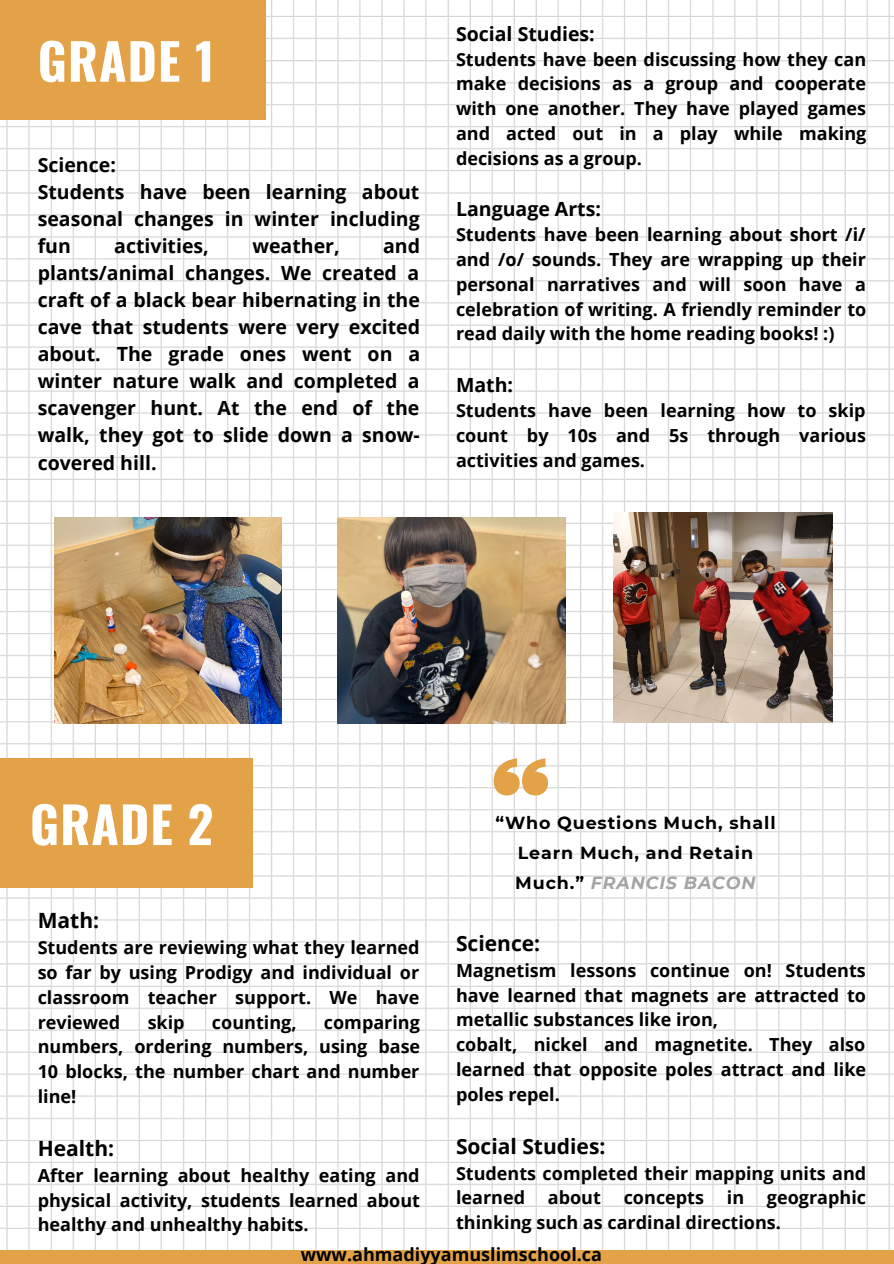
<style>
.page{position:relative;width:894px;height:1264px;background:#fff}
.page>*{position:absolute;margin:0;border:0;box-sizing:border-box;transform-origin:0 0}
.t1{font:700 50.1px "Oswald";letter-spacing:.02em;color:#fff}
.t2{font:700 21px "Open Sans";color:#000}
.t3{font:700 19.5px/27px "Open Sans";color:#000;text-align:justify}
.t4{font:700 18px/24.8px "Open Sans";color:#000;text-align:justify}
.t5{font:700 17.4px/29.8px "Montserrat";letter-spacing:.05em;color:#000;text-align:center}
.s1{font-style:italic;color:#a2a5a1}
</style>
<div class="page">
<img style="left:0;top:0;width:893px;height:1249px">
<div style="left:0;top:0;width:265px;height:119px;background:#e3a248"></div>
<img style="left:55px;top:517px;width:226px;height:206px">
<div style="left:0;top:758px;width:253px;height:129px;background:#e3a248"></div>
<img style="left:337px;top:517px;width:228px;height:206px">
<img style="left:613px;top:512px;width:218px;height:211px">
<div style="left:0;top:1249px;width:893px;height:14px;background:#e3a248"></div>
<svg style="left:494px;top:758px;width:53px;height:37px"></svg>
<p class="t1" style="left:38px;top:22px;width:178px">GRADE 1</p>
<p class="t3" style="left:38px;top:151px;width:80px">Science:</p>
<p class="t3" style="left:38px;top:178px;width:383px">Students have been learning about seasonal changes in winter including fun</p>
<p class="t3" style="left:38px;top:232px;width:384px;text-indent:345px">and plants/animal changes. We created a craft of a black bear hibernating in the cave that students were very excited about. The grade ones went on a winter nature walk and completed a scavenger hunt. At the end of the walk, they got to slide down a snow&shy;covered hill.</p>
<p class="t3" style="left:114px;top:232px;width:96px">activities,</p>
<p class="t3" style="left:252px;top:232px;width:89px">weather,</p>
<p class="t3" style="left:456px;top:20px;width:140px">Social Studies:</p>
<p class="t4" style="left:456px;top:46px;width:412px">Students have been discussing how they can make decisions as a group and cooperate with one another. They have played games and acted out in a play while making decisions as a group.</p>
<p class="t3" style="left:456px;top:195px;width:146px">Language Arts:</p>
<p class="t4" style="left:456px;top:222px;width:411px">Students have been learning about short /i/ and /o/ sounds. They are wrapping up their personal narratives and will soon have a celebration of writing. A friendly reminder to read daily with the home reading books! :)</p>
<p class="t3" style="left:456px;top:371px;width:59px">Math:</p>
<p class="t4" style="left:456px;top:397px;width:411px">Students have been learning how to skip count by 10s and 5s through various activities and games.</p>
<p class="t1" style="left:30px;top:785px;width:185px">GRADE 2</p>
<p class="t5" style="left:495px;top:807px;width:281px">“Who Questions Much, shall<br>Learn Much, and Retain<br>Much.” <span class="s1">FRANCIS BACON</span></p>
<p class="t2" style="left:38px;top:905px;width:63px">Math:</p>
<p class="t4" style="left:38px;top:934px;width:383px">Students are reviewing what they learned so far by using Prodigy and individual or classroom teacher support. We have reviewed</p>
<p class="t2" style="left:456px;top:928px;width:86px">Science:</p>
<p class="t4" style="left:456px;top:957px;width:411px">Magnetism lessons continue on! Students have learned that magnets are attracted to metallic substances like iron,</p>
<p class="t4" style="left:456px;top:1031px;width:411px">cobalt, nickel and magnetite. They also learned that opposite poles attract and like poles repel.</p>
<p class="t2" style="left:456px;top:1131px;width:151px">Social Studies:</p>
<p class="t4" style="left:456px;top:1160px;width:411px">Students completed their mapping units and learned</p>
<p class="t4" style="left:38px;top:1009px;width:384px;text-indent:286px">comparing numbers, ordering numbers, using base 10 blocks, the number chart and number line!</p>
<p class="t2" style="left:38px;top:1133px;width:78px">Health:</p>
<p class="t4" style="left:38px;top:1162px;width:383px">After learning about healthy eating and physical activity, students learned about healthy and unhealthy habits.</p>
<p class="t4" style="left:148px;top:1009px;width:39px">skip</p>
<p class="t4" style="left:212px;top:1009px;width:86px">counting,</p>
<p class="t4" style="left:456px;top:1185px;width:411px;text-indent:311px">geographic thinking such as cardinal directions.</p>
<p class="t4" style="left:301px;top:1241px;width:303px">www.ahmadiyyamuslimschool.ca</p>
<p class="t4" style="left:547px;top:1185px;width:55px">about</p>
<p class="t4" style="left:623px;top:1185px;width:82px">concepts</p>
<p class="t4" style="left:726px;top:1185px;width:19px">in</p>
</div>
